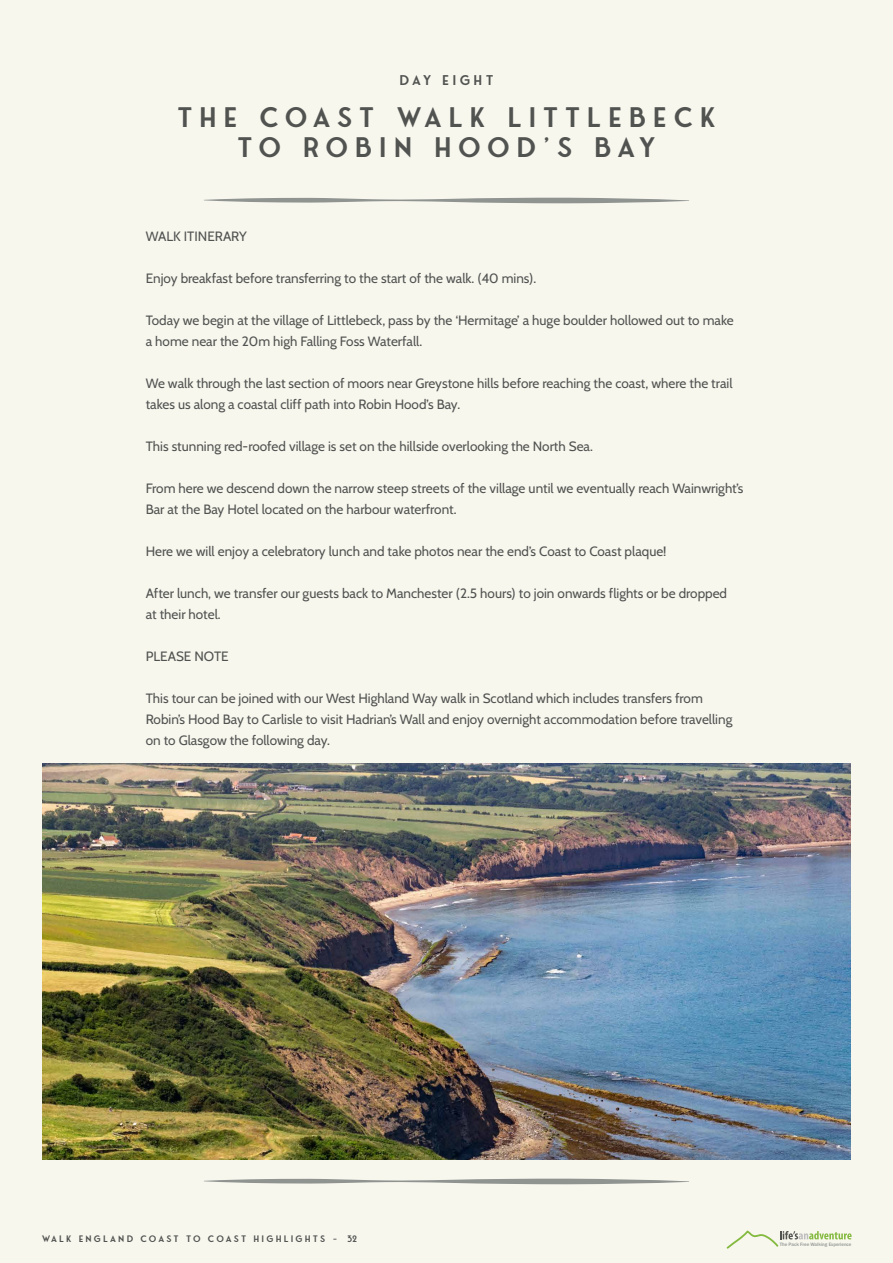
<style>
.page{position:relative;width:893px;height:1263px;background:#f8f7ee}
.page>*{position:absolute;margin:0;border:0;box-sizing:border-box;transform-origin:0 0}
.t1{font:27px/30px "Fonseca";letter-spacing:.24em;color:#515351;text-align:center}
.t2{font:13.5px/21px "Cabin";color:#515351}
.t3{font:13.5px "Fonseca";letter-spacing:.24em;color:#515351}
.t4{font:9px "Fonseca";letter-spacing:.24em;color:#515351}
.t5{font:500 4.95px "Franklin Gothic";color:#8f9491}
</style>
<div class="page">
<svg style="left:726px;top:1230px;width:126px;height:19px"></svg>
<svg style="left:204px;top:198px;width:485px;height:5px"></svg>
<svg style="left:204px;top:1178px;width:485px;height:6px"></svg>
<img style="left:43px;top:763px;width:807px;height:396px">
<p class="t3" style="left:399px;top:72px;width:96px">DAY EIGHT</p>
<h1 class="t1" style="left:177px;top:103px;width:540px">THE COAST WALK LITTLEBECK<br>TO ROBIN HOOD’S BAY</h1>
<p class="t2" style="left:146px;top:225px;width:103px">WALK ITINERARY</p>
<p class="t2" style="left:146px;top:267px;width:392px">Enjoy breakfast before transferring to the start of the walk. (40 mins).</p>
<p class="t2" style="left:146px;top:309px;width:589px">Today we begin at the village of Littlebeck, pass by the ‘Hermitage’ a huge boulder hollowed out to make a home near the 20m high Falling Foss Waterfall.</p>
<p class="t2" style="left:146px;top:372px;width:588px">We walk through the last section of moors near Greystone hills before reaching the coast, where the trail takes us along a coastal cliff path into Robin Hood’s Bay.</p>
<p class="t2" style="left:146px;top:435px;width:449px">This stunning red-roofed village is set on the hillside overlooking the North Sea.</p>
<p class="t2" style="left:146px;top:477px;width:599px">From here we descend down the narrow steep streets of the village until we eventually reach Wainwright’s<br>Bar at the Bay Hotel located on the harbour waterfront.</p>
<p class="t2" style="left:146px;top:540px;width:522px">Here we will enjoy a celebratory lunch and take photos near the end’s Coast to Coast plaque!</p>
<p class="t2" style="left:146px;top:582px;width:583px">After lunch, we transfer our guests back to Manchester (2.5 hours) to join onwards flights or be dropped at their hotel.</p>
<p class="t2" style="left:146px;top:645px;width:84px">PLEASE NOTE</p>
<p class="t2" style="left:146px;top:687px;width:588px">This tour can be joined with our West Highland Way walk in Scotland which includes transfers from<br>Robin’s Hood Bay to Carlisle to visit Hadrian’s Wall and enjoy overnight accommodation before travelling on to Glasgow the following day.</p>
<p class="t4" style="left:42px;top:1233px;width:317px">WALK ENGLAND COAST TO COAST HIGHLIGHTS - 32</p>
<p class="t5" style="left:780px;top:1241px;width:73px">The Pack Free Walking Experience</p>
</div>
